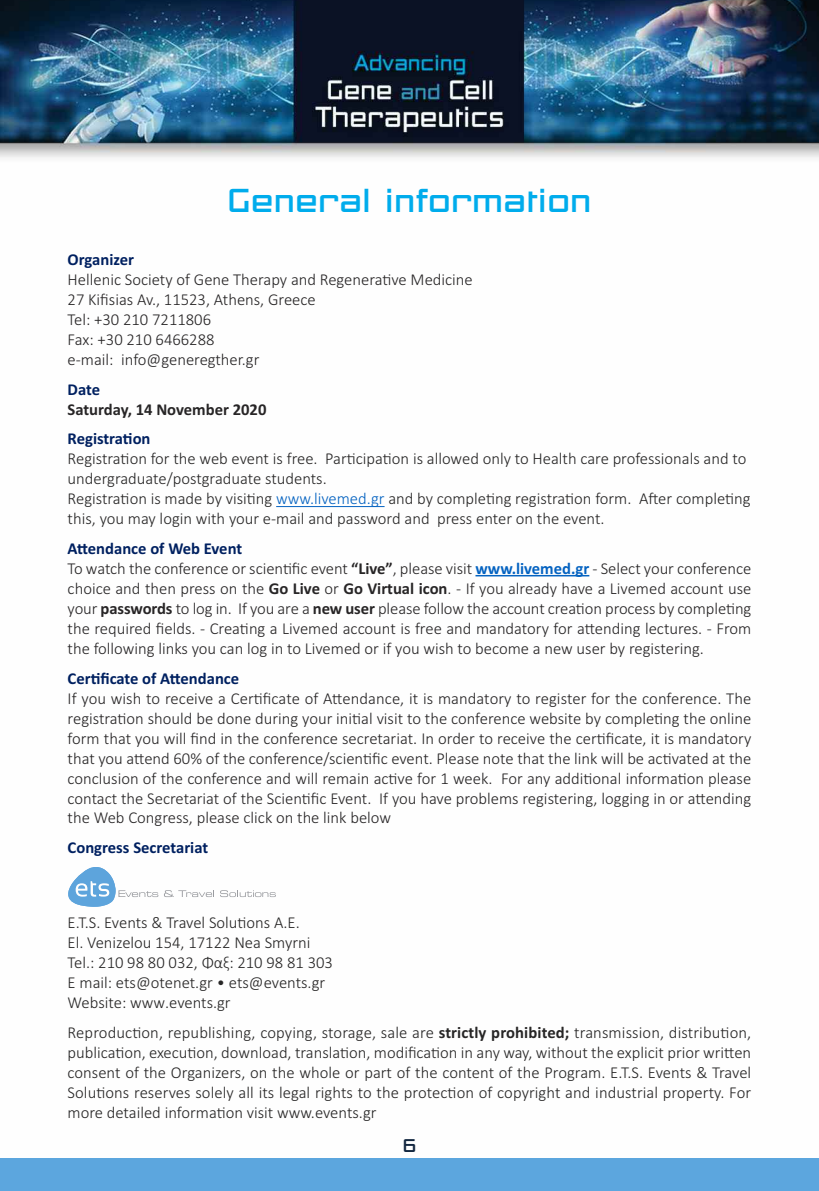
<style>
.page{position:relative;width:819px;height:1191px;background:#fff}
.page>*{position:absolute;margin:0;border:0;box-sizing:border-box;transform-origin:0 0}
.t1{font:300 31.5px "PF Studio";color:#00acec;scale:1.11 1}
.t2{font:300 17.5px "PF Studio";color:#132740;scale:1.11 1}
.t3{font:300 16.62px/19.9px "Calibri";color:#272526}
.t4{font:300 16.62px/19.9px "Calibri";color:#272626}
.t5{font:700 16.62px "Calibri";color:#002060}
.t6{font:700 16.62px "Calibri";color:#272526}
.s1{color:#0563c1}
.s2{font-weight:700;color:#002060}
.s3{font-weight:700}
.s4{font-weight:700;color:#0563c1}
</style>
<div class="page">
<img style="left:0;top:0;width:819px;height:907px">
<hr style="left:276px;top:506px;width:108px;height:1px;background:#0563c1">
<hr style="left:475px;top:575px;width:114px;height:1px;background:#0563c1">
<svg style="left:164px;top:890px;width:50px;height:7px"></svg>
<svg style="left:220px;top:890px;width:56px;height:7px"></svg>
<svg style="left:68px;top:867px;width:90px;height:39px"></svg>
<div style="left:0;top:1158px;width:819px;height:33px;background:#5ca6de"></div>
<h1 class="t1" style="left:227px;top:180px;width:329px">General information</h1>
<p class="t5" style="left:68px;top:249px;width:68px">Organizer</p>
<p class="t3" style="left:68px;top:269px;width:406px">Hellenic Society of Gene Therapy and Regenerative Medicine 27 Kifisias Av., 11523, Athens, Greece<br>Tel: +30 210 7211806<br>Fax: +30 210 6466288<br>e-mail: info@generegther.gr</p>
<p class="t5" style="left:68px;top:379px;width:34px">Date</p>
<p class="t6" style="left:68px;top:399px;width:200px">Saturday, 14 November 2020</p>
<p class="t5" style="left:68px;top:429px;width:84px">Registration</p>
<p class="t4" style="left:68px;top:448px;width:684px">Registration for the web event is free. Participation is allowed only to Health care professionals and to undergraduate/postgraduate students.<br>Registration is made by visiting <span class="s1">www.livemed.gr</span> and by completing registration form. After completing this, you may login with your e-mail and password and press enter on the event.</p>
<p class="t3" style="left:68px;top:538px;width:685px"><span class="s2">Attendance of Web Event<br></span>To watch the conference or scientific event <span class="s3">“Live”</span>, please visit <span class="s4">www.livemed.gr</span> - Select your conference choice and then press on the <span class="s3">Go Live</span> or <span class="s3">Go Virtual icon</span>. - If you already have a Livemed account use your <span class="s3">passwords</span> to log in. If you are a <span class="s3">new user</span> please follow the account creation process by completing the required fields. - Creating a Livemed account is free and mandatory for attending lectures. - From the following links you can log in to Livemed or if you wish to become a new user by registering.</p>
<p class="t5" style="left:68px;top:668px;width:173px">Certificate of Attendance</p>
<p class="t3" style="left:68px;top:688px;width:685px;text-align:justify">If you wish to receive a Certificate of Attendance, it is mandatory to register for the conference. The registration should be done during your initial visit to the conference website by completing the online form that you will find in the conference secretariat. In order to receive the certificate, it is mandatory that you attend 60% of the conference/scientific event. Please note that the link will be activated at the conclusion of the conference and will remain active for 1 week. For any additional information please contact the Secretariat of the Scientific Event. If you have problems registering, logging in or attending the Web Congress, please click on the link below</p>
<p class="t5" style="left:68px;top:838px;width:142px">Congress Secretariat</p>
<p class="t4" style="left:68px;top:912px;width:267px">E.T.S. Events &amp; Travel Solutions A.E.<br>El. Venizelou 154, 17122 Nea Smyrni Tel.: 210 98 80 032, Φαξ: 210 98 81 303<br>E mail: ets@otenet.gr • ets@events.gr Website: www.events.gr</p>
<p class="t4" style="left:68px;top:1022px;width:685px;text-align:justify">Reproduction, republishing, copying, storage, sale are <span class="s3">strictly prohibited;</span> transmission, distribution, publication, execution, download, translation, modification in any way, without the explicit prior written consent of the Organizers, on the whole or part of the content of the Program. E.T.S. Events &amp; Travel Solutions reserves solely all its legal rights to the protection of copyright and industrial property. For more detailed information visit www.events.gr</p>
<p class="t2" style="left:402px;top:1134px;width:14px">6</p>
</div>
